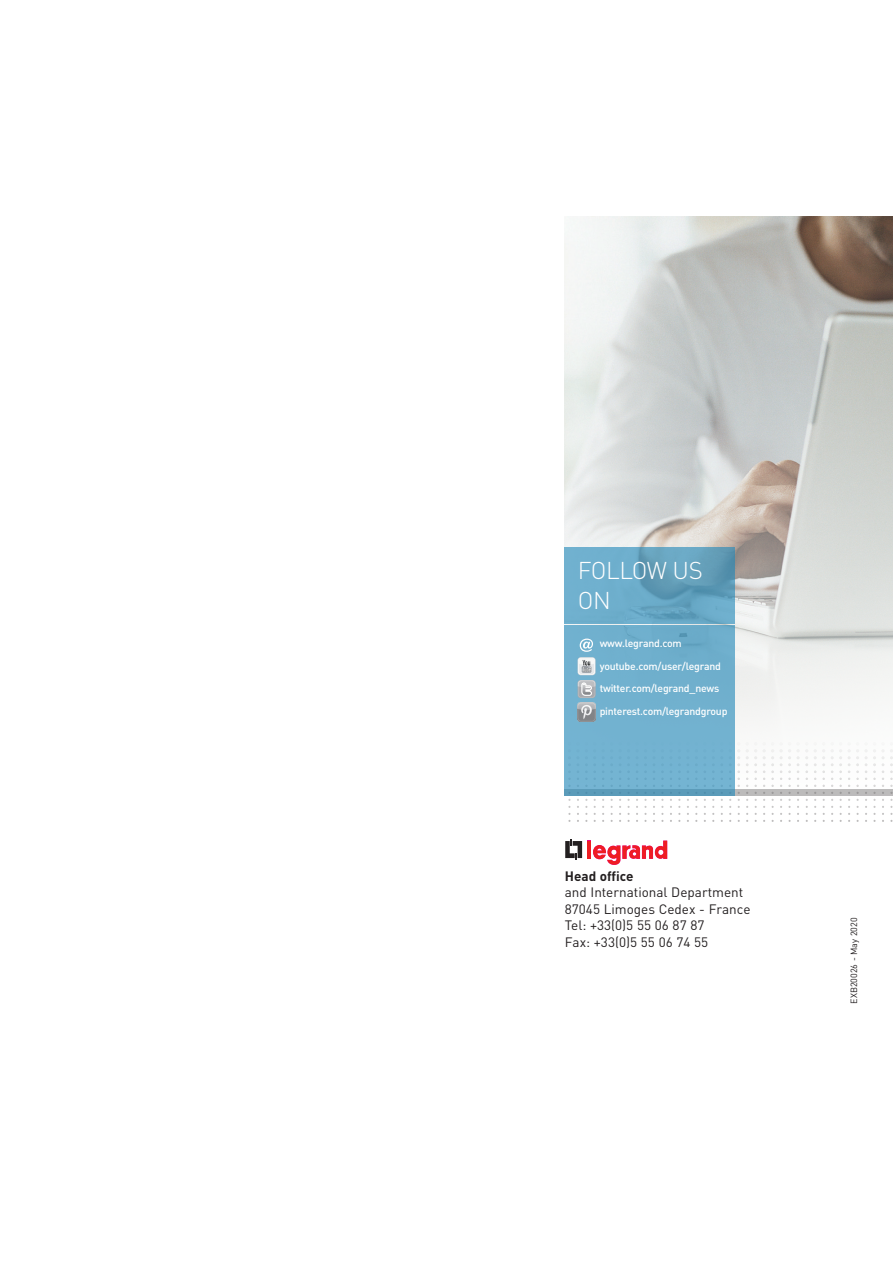
<style>
.page{position:relative;width:893px;height:1263px;background:#fff}
.page>*{position:absolute;margin:0;border:0;box-sizing:border-box;transform-origin:0 0}
.t1{font:300 24px/30px "DIN Pro";letter-spacing:-.015em;color:#fff}
.t2{font:13.5px/16.5px "DIN Pro";color:#231f20}
.t3{font:700 13.5px "DIN Pro";color:#231f20}
.t4{font:500 10.5px/22.5px "DIN Pro";letter-spacing:-.02em;color:#fff}
.t5{font:9px "DIN Pro";color:#231f20}
</style>
<div class="page">
<img style="left:565px;top:217px;width:328px;height:507px">
<svg style="left:568px;top:742px;width:325px;height:80px"></svg>
<svg style="left:735px;top:789px;width:158px;height:7px"></svg>
<div style="left:565px;top:626px;width:170px;height:170px;background:#71b1cf"></div>
<svg style="left:565px;top:548px;width:170px;height:76px;background:#67a6c3"></svg>
<svg style="left:565px;top:839px;width:17px;height:20px"></svg>
<svg style="left:587px;top:840px;width:4px;height:19px"></svg>
<hr style="left:588px;top:841px;width:3px;height:18px;background:#ee1d23">
<svg style="left:593px;top:840px;width:74px;height:25px"></svg>
<svg style="left:578px;top:680px;width:18px;height:18px"></svg>
<img style="left:578px;top:703px;width:18px;height:18px">
<div style="left:578px;top:657px;width:18px;height:18px;background:#ced7dd;border-radius:3px"></div>
<div style="left:578px;top:658px;width:17px;height:17px;background:#f7f8f8;border-radius:3px"></div>
<div style="left:579px;top:658px;width:15px;height:16px;background:#e6e8ea;border-radius:3px"></div>
<svg style="left:579px;top:658px;width:15px;height:15px"></svg>
<svg style="left:580px;top:639px;width:13px;height:13px"></svg>
<h1 class="t1" style="left:578px;top:553px;width:127px">FOLLOW US<br>ON</h1>
<p class="t4" style="left:600px;top:631px;width:129px">www.legrand.com youtube.com/user/legrand twitter.com/legrand_news pinterest.com/legrandgroup</p>
<p class="t3" style="left:565px;top:865px;width:70px">Head office</p>
<p class="t2" style="left:565px;top:884px;width:187px">and International Department<br>87045 Limoges Cedex - France<br>Tel: +33(0)5 55 06 87 87<br>Fax: +33(0)5 55 06 74 55</p>
<p class="t5" style="left:848px;top:1004px;width:87px;rotate:-90deg">EXB20026 - May 2020</p>
</div>
